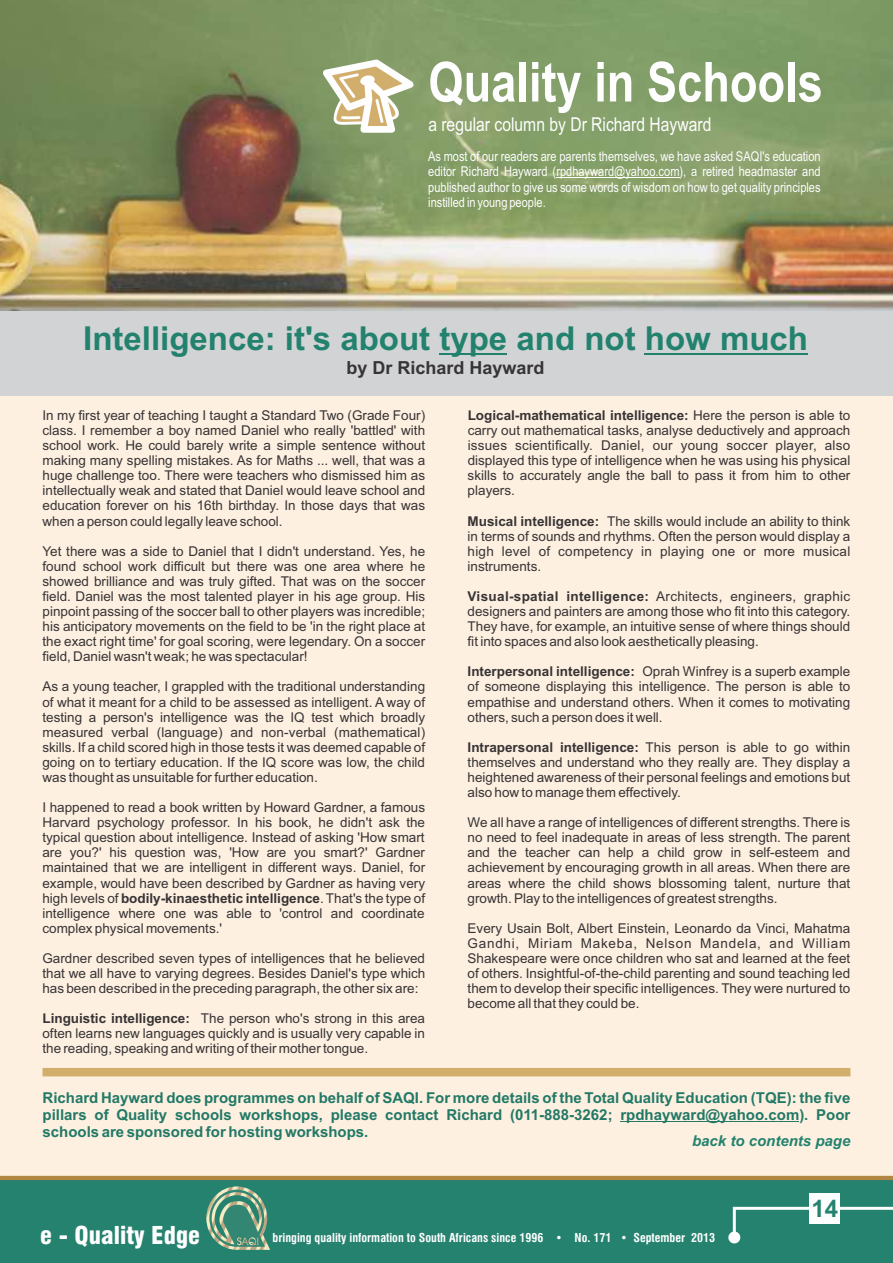
<style>
.page{position:relative;width:893px;height:1263px;background:#fef0e1}
.page>*{position:absolute;margin:0;border:0;box-sizing:border-box;transform-origin:0 0}
.t1{font:700 55.2px "Arial Narrow";color:#fefefe}
.t2{font:700 33px "Arial";color:#23826e}
.t3{font:900 condensed 24px "Swiss 721 BT";color:#fefefe}
.t4{font:700 24px "Arial";color:#25826e}
.t5{font:19.05px "Arial Narrow";color:#fefefe}
.t6{font:700 18px "Arial";color:#373435}
.t7{font:700 15px/16.8px "Arial";color:#227966;text-align:justify}
.t8{font:italic 700 15px "Arial";color:#23826e}
.t9{font:13.5px/15.1px "Arial";color:#373435;text-align:justify}
.t10{font:13.5px/15.3px "Arial Narrow";color:#fefefe;text-align:justify}
.t11{font:700 condensed 12px "Swiss 721 BT";color:#fefefe}
.s1{font-weight:700}
</style>
<div class="page">
<img style="left:0;top:0;width:893px;height:311px">
<hr style="left:556px;top:178px;width:124px;height:1px;background:#fefefe">
<svg style="left:322px;top:59px;width:92px;height:74px;background:#c4c4a0"></svg>
<div style="left:0;top:311px;width:893px;height:84px;background:#d2d3d5"></div>
<hr style="left:439px;top:353px;width:68px;height:2px;background:#23826e">
<hr style="left:645px;top:353px;width:163px;height:2px;background:#23826e">
<hr style="left:620px;top:1121px;width:179px;height:1px;background:#227966">
<div style="left:43px;top:1068px;width:807px;height:8px;background:#d2ae6d"></div>
<div style="left:0;top:1180px;width:893px;height:83px;background:#25826e"></div>
<svg style="left:206px;top:1186px;width:64px;height:64px;background:#649b81"></svg>
<hr style="left:0;top:1176px;width:893px;height:4px;background:#b28645">
<svg style="left:728px;top:1207px;width:165px;height:36px;background:#3a8e7c"></svg>
<div style="left:809px;top:1193px;width:31px;height:31px;background:#fefefe"></div>
<h1 class="t1" style="left:428px;top:61px;width:396px">Quality in Schools</h1>
<h3 class="t5" style="left:428px;top:117px;width:285px">a regular column by Dr Richard Hayward</h3>
<p class="t10" style="left:428px;top:150px;width:394px">As most of our readers are parents themselves, we have asked SAQI's education editor Richard Hayward (rpdhayward@yahoo.com), a retired headmaster and published author to give us some words of wisdom on how to get quality principles instilled in young people.</p>
<h2 class="t2" style="left:83px;top:326px;width:726px">Intelligence: it's about type and not how much</h2>
<h3 class="t6" style="left:346px;top:360px;width:200px">by Dr Richard Hayward</h3>
<p class="t9" style="left:43px;top:409px;width:384px">In my first year of teaching I taught a Standard Two (Grade Four) class. I remember a boy named Daniel who really 'battled' with school work. He could barely write a simple sentence without making many spelling mistakes. As for Maths ... well, that was a huge challenge too. There were teachers who dismissed him as intellectually weak and stated that Daniel would leave school and education forever on his 16th birthday. In those days that was when a person could legally leave school.</p>
<p class="t9" style="left:42px;top:545px;width:384px">Yet there was a side to Daniel that I didn't understand. Yes, he found school work difficult but there was one area where he showed brilliance and was truly gifted. That was on the soccer field. Daniel was the most talented player in his age group. His pinpoint passing of the soccer ball to other players was incredible; his anticipatory movements on the field to be 'in the right place at the exact right time' for goal scoring, were legendary. On a soccer field, Daniel wasn't weak; he was spectacular!</p>
<p class="t9" style="left:42px;top:680px;width:384px">As a young teacher, I grappled with the traditional understanding of what it meant for a child to be assessed as intelligent. A way of testing a person's intelligence was the IQ test which broadly measured verbal (language) and non-verbal (mathematical) skills. If a child scored high in those tests it was deemed capable of going on to tertiary education. If the IQ score was low, the child was thought as unsuitable for further education.</p>
<p class="t9" style="left:42px;top:801px;width:384px">I happened to read a book written by Howard Gardner, a famous Harvard psychology professor. In his book, he didn't ask the typical question about intelligence. Instead of asking 'How smart are you?' his question was, 'How are you smart?' Gardner maintained that we are intelligent in different ways. Daniel, for example, would have been described by Gardner as having very high levels of <span class="s1">bodily-kinaesthetic intelligence</span>. That's the type of intelligence where one was able to 'control and coordinate complex physical movements.'</p>
<p class="t9" style="left:42px;top:952px;width:384px">Gardner described seven types of intelligences that he believed that we all have to varying degrees. Besides Daniel's type which has been described in the preceding paragraph, the other six are:</p>
<p class="t9" style="left:42px;top:1012px;width:384px"><span class="s1">Linguistic intelligence:</span> The person who's strong in this area often learns new languages quickly and is usually very capable in the reading, speaking and writing of their mother tongue.</p>
<p class="t9" style="left:468px;top:409px;width:384px"><span class="s1">Logical-mathematical intelligence:</span> Here the person is able to carry out mathematical tasks, analyse deductively and approach issues scientifically. Daniel, our young soccer player, also displayed this type of intelligence when he was using his physical skills to accurately angle the ball to pass it from him to other players.</p>
<p class="t9" style="left:468px;top:514px;width:384px"><span class="s1">Musical intelligence:</span> The skills would include an ability to think in terms of sounds and rhythms. Often the person would display a high level of competency in playing one or more musical instruments.</p>
<p class="t9" style="left:468px;top:590px;width:384px"><span class="s1">Visual-spatial intelligence:</span> Architects, engineers, graphic designers and painters are among those who fit into this category.<br>They have, for example, an intuitive sense of where things should fit into spaces and also look aesthetically pleasing.</p>
<p class="t9" style="left:468px;top:665px;width:384px"><span class="s1">Interpersonal intelligence:</span> Oprah Winfrey is a superb example of someone displaying this intelligence. The person is able to empathise and understand others. When it comes to motivating others, such a person does it well.</p>
<p class="t9" style="left:468px;top:741px;width:384px"><span class="s1">Intrapersonal intelligence:</span> This person is able to go within themselves and understand who they really are. They display a heightened awareness of their personal feelings and emotions but also how to manage them effectively.</p>
<p class="t9" style="left:468px;top:816px;width:384px">We all have a range of intelligences of different strengths. There is no need to feel inadequate in areas of less strength. The parent and the teacher can help a child grow in self-esteem and achievement by encouraging growth in all areas. When there are areas where the child shows blossoming talent, nurture that growth. Play to the intelligences of greatest strengths.</p>
<p class="t9" style="left:468px;top:922px;width:384px">Every Usain Bolt, Albert Einstein, Leonardo da Vinci, Mahatma Gandhi, Miriam Makeba, Nelson Mandela, and William Shakespeare were once children who sat and learned at the feet of others. Insightful-of-the-child parenting and sound teaching led them to develop their specific intelligences. They were nurtured to become all that they could be.</p>
<p class="t7" style="left:43px;top:1091px;width:809px">Richard Hayward does programmes on behalf of SAQI. For more details of the Total Quality Education (TQE): the five pillars of Quality schools workshops, please contact Richard (011-888-3262; rpdhayward@yahoo.com). Poor schools are sponsored for hosting workshops.</p>
<p class="t8" style="left:692px;top:1135px;width:160px">back to contents page</p>
<h3 class="t3" style="left:40px;top:1225px;width:161px">e - Quality Edge</h3>
<p class="t11" style="left:273px;top:1232px;width:444px">bringing quality information to South Africans since 1996 • No. 171 • September 2013</p>
<h3 class="t4" style="left:811px;top:1199px;width:28px">14</h3>
</div>
